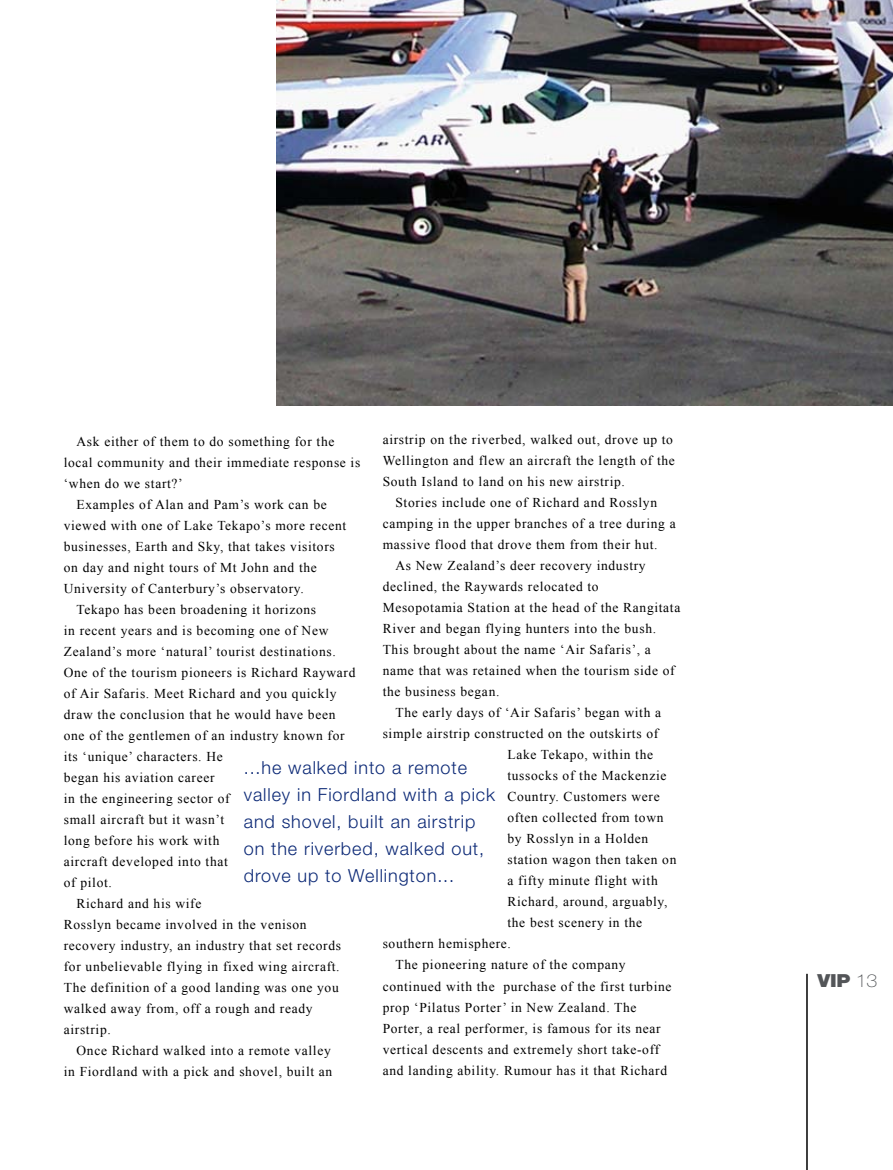
<style>
.page{position:relative;width:893px;height:1170px;background:#fff}
.page>*{position:absolute;margin:0;border:0;box-sizing:border-box;transform-origin:0 0}
.t1{font:300 18px/27px "Helvetica Neue";letter-spacing:.05em;color:#0c2976}
.t2{font:900 18px "Helvetica Neue";color:#535558;scale:1.1 1}
.t3{font:13.5px/21px "Times New Roman";letter-spacing:.05em;color:#000}
.s1{font-weight:100}
</style>
<div class="page">
<hr style="left:806px;top:973px;width:2px;height:196px;background:#000">
<img style="left:276px;top:0;width:617px;height:405px">
<p class="t3" style="left:383px;top:429px;width:294px">airstrip on the riverbed, walked out, drove up to<br>Wellington and flew an aircraft the length of the<br>South Island to land on his new airstrip.</p>
<p class="t3" style="left:395px;top:492px;width:263px">Stories include one of Richard and Rosslyn</p>
<p class="t3" style="left:383px;top:513px;width:295px">camping in the upper branches of a tree during a</p>
<p class="t3" style="left:383px;top:534px;width:276px">massive flood that drove them from their hut.</p>
<p class="t3" style="left:395px;top:555px;width:252px">As New Zealand’s deer recovery industry</p>
<p class="t3" style="left:383px;top:576px;width:218px">declined, the Raywards relocated to</p>
<p class="t3" style="left:383px;top:597px;width:299px">Mesopotamia Station at the head of the Rangitata</p>
<p class="t3" style="left:383px;top:618px;width:275px">River and began flying hunters into the bush.</p>
<p class="t3" style="left:383px;top:639px;width:270px">This brought about the name ‘Air Safaris’, a</p>
<p class="t3" style="left:383px;top:660px;width:294px">name that was retained when the tourism side of</p>
<p class="t3" style="left:383px;top:681px;width:118px">the business began.</p>
<p class="t3" style="left:395px;top:702px;width:267px">The early days of ‘Air Safaris’ began with a</p>
<p class="t3" style="left:383px;top:723px;width:277px">simple airstrip constructed on the outskirts of</p>
<p class="t3" style="left:507px;top:744px;width:147px">Lake Tekapo, within the</p>
<p class="t3" style="left:507px;top:765px;width:161px">tussocks of the Mackenzie</p>
<p class="t3" style="left:507px;top:786px;width:154px">Country. Customers were</p>
<p class="t3" style="left:507px;top:807px;width:158px">often collected from town</p>
<p class="t3" style="left:507px;top:828px;width:142px">by Rosslyn in a Holden</p>
<p class="t3" style="left:507px;top:849px;width:171px">station wagon then taken on</p>
<p class="t3" style="left:507px;top:870px;width:152px">a fifty minute flight with</p>
<p class="t3" style="left:507px;top:891px;width:162px">Richard, around, arguably,</p>
<p class="t3" style="left:507px;top:912px;width:136px">the best scenery in the</p>
<p class="t3" style="left:383px;top:933px;width:130px">southern hemisphere.</p>
<p class="t3" style="left:395px;top:954px;width:232px">The pioneering nature of the company</p>
<p class="t3" style="left:383px;top:975px;width:290px">continued with the purchase of the first turbine</p>
<p class="t3" style="left:383px;top:996px;width:255px">prop ‘Pilatus Porter’ in New Zealand. The</p>
<p class="t3" style="left:383px;top:1017px;width:280px">Porter, a real performer, is famous for its near</p>
<p class="t3" style="left:383px;top:1038px;width:278px">vertical descents and extremely short take-off</p>
<p class="t3" style="left:383px;top:1059px;width:286px">and landing ability. Rumour has it that Richard</p>
<p class="t3" style="left:77px;top:430px;width:259px">Ask either of them to do something for the</p>
<p class="t3" style="left:64px;top:451px;width:298px">local community and their immediate response is</p>
<p class="t3" style="left:64px;top:472px;width:120px">‘when do we start?’</p>
<p class="t3" style="left:77px;top:493px;width:252px">Examples of Alan and Pam’s work can be</p>
<p class="t3" style="left:64px;top:514px;width:284px">viewed with one of Lake Tekapo’s more recent</p>
<p class="t3" style="left:64px;top:535px;width:272px">businesses, Earth and Sky, that takes visitors</p>
<p class="t3" style="left:64px;top:556px;width:255px">on day and night tours of Mt John and the</p>
<p class="t3" style="left:64px;top:577px;width:241px">University of Canterbury’s observatory.</p>
<p class="t3" style="left:77px;top:598px;width:241px">Tekapo has been broadening it horizons</p>
<p class="t3" style="left:64px;top:619px;width:266px">in recent years and is becoming one of New</p>
<p class="t3" style="left:64px;top:640px;width:273px">Zealand’s more ‘natural’ tourist destinations.</p>
<p class="t3" style="left:64px;top:661px;width:293px">One of the tourism pioneers is Richard Rayward</p>
<p class="t3" style="left:64px;top:682px;width:274px">of Air Safaris. Meet Richard and you quickly</p>
<p class="t3" style="left:64px;top:703px;width:273px">draw the conclusion that he would have been</p>
<p class="t3" style="left:64px;top:724px;width:282px">one of the gentlemen of an industry known for</p>
<p class="t3" style="left:64px;top:745px;width:161px">its ‘unique’ characters. He</p>
<p class="t3" style="left:64px;top:766px;width:152px">began his aviation career</p>
<p class="t3" style="left:64px;top:787px;width:167px">in the engineering sector of</p>
<p class="t3" style="left:64px;top:808px;width:162px">small aircraft but it wasn’t</p>
<p class="t3" style="left:64px;top:829px;width:157px">long before his work with</p>
<p class="t3" style="left:64px;top:850px;width:166px">aircraft developed into that</p>
<p class="t3" style="left:64px;top:871px;width:50px">of pilot.</p>
<p class="t3" style="left:77px;top:892px;width:126px">Richard and his wife</p>
<p class="t3" style="left:64px;top:913px;width:244px">Rosslyn became involved in the venison</p>
<p class="t3" style="left:64px;top:934px;width:279px">recovery industry, an industry that set records</p>
<p class="t3" style="left:64px;top:955px;width:277px">for unbelievable flying in fixed wing aircraft.</p>
<p class="t3" style="left:64px;top:976px;width:276px">The definition of a good landing was one you</p>
<p class="t3" style="left:64px;top:997px;width:250px">walked away from, off a rough and ready</p>
<p class="t3" style="left:64px;top:1018px;width:49px">airstrip.</p>
<p class="t3" style="left:77px;top:1039px;width:256px">Once Richard walked into a remote valley</p>
<p class="t3" style="left:64px;top:1060px;width:270px">in Fiordland with a pick and shovel, built an</p>
<h1 class="t1" style="left:244px;top:753px;width:253px">...he walked into a remote valley in Fiordland with a pick and shovel, built an airstrip on the riverbed, walked out, drove up to Wellington...</h1>
<h1 class="t2" style="left:818px;top:969px;width:56px">VIP <span class="s1">13</span></h1>
</div>
